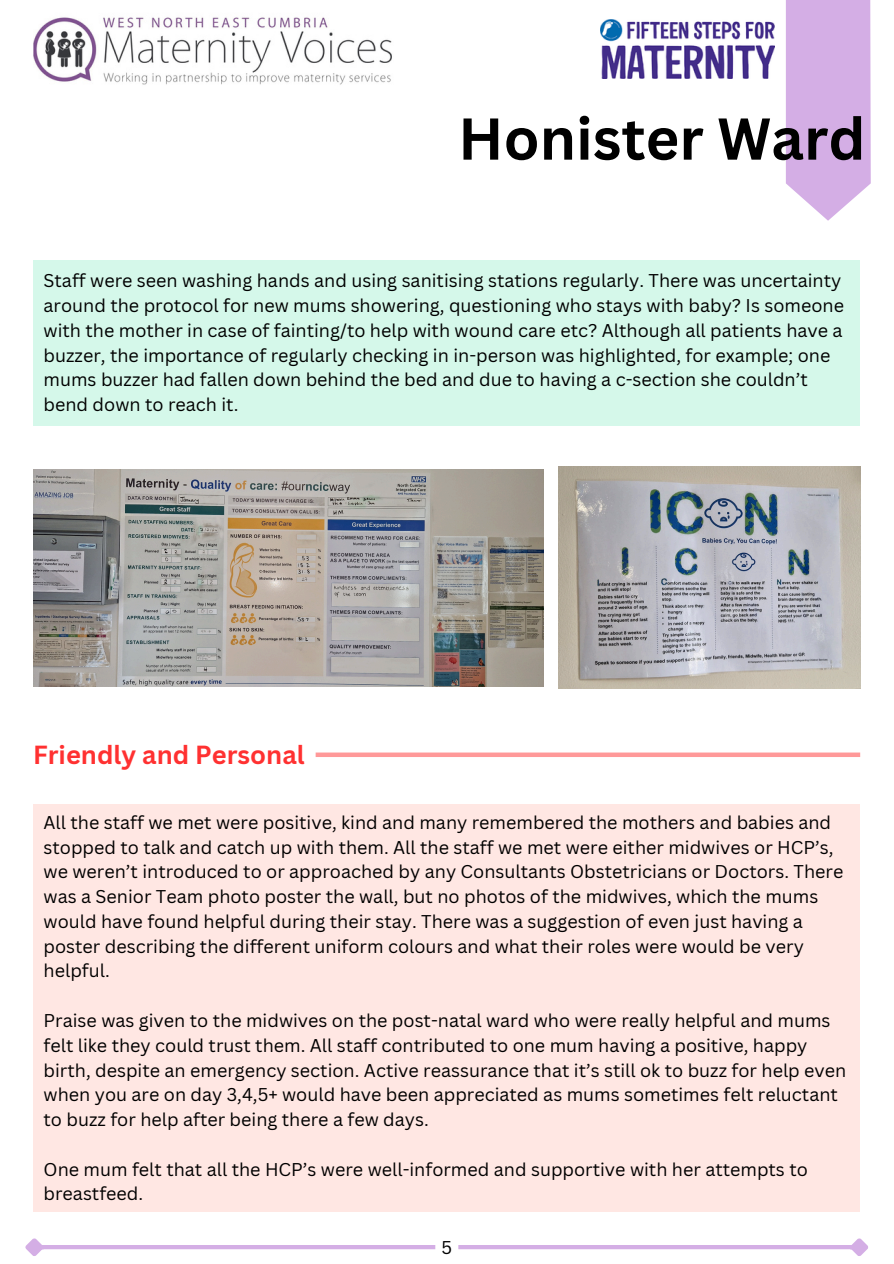
<style>
.page{position:relative;width:894px;height:1264px;background:#fff}
.page>*{position:absolute;margin:0;border:0;box-sizing:border-box;transform-origin:0 0}
.t1{font:700 57.6px "Canva Sans";color:#000}
.t2{font:700 25.5px "Canva Sans";color:#ff3131}
.t3{font:18px/24.8px "Canva Sans";color:#000}
</style>
<div class="page">
<div style="left:40px;top:1244px;width:813px;height:5px;background:#d4aee5"></div>
<svg style="left:25px;top:1238px;width:22px;height:18px"></svg>
<svg style="left:845px;top:1238px;width:23px;height:18px"></svg>
<svg style="left:785px;top:0;width:85px;height:221px;background:#d8b5e7"></svg>
<img style="left:600px;top:19px;width:173px;height:60px">
<img style="left:33px;top:17px;width:359px;height:68px">
<div style="left:33px;top:260px;width:826px;height:166px;background:#d5f8ea"></div>
<div style="left:33px;top:804px;width:826px;height:407px;background:#ffe7e3"></div>
<div style="left:315px;top:752px;width:544px;height:5px;background:#f99"></div>
<img style="left:33px;top:469px;width:510px;height:217px">
<img style="left:558px;top:467px;width:302px;height:221px">
<h1 class="t1" style="left:458px;top:98px;width:409px">Honister Ward</h1>
<p class="t3" style="left:44px;top:268px;width:801px">Staff were seen washing hands and using sanitising stations regularly. There was uncertainty around the protocol for new mums showering, questioning who stays with baby? Is someone with the mother in case of fainting/to help with wound care etc? Although all patients have a buzzer, the importance of regularly checking in in-person was highlighted, for example; one mums buzzer had fallen down behind the bed and due to having a c-section she couldn’t bend down to reach it.</p>
<p class="t2" style="left:33px;top:737px;width:273px">Friendly and Personal</p>
<p class="t3" style="left:44px;top:809px;width:801px">All the staff we met were positive, kind and many remembered the mothers and babies and stopped to talk and catch up with them. All the staff we met were either midwives or HCP’s, we weren’t introduced to or approached by any Consultants Obstetricians or Doctors. There was a Senior Team photo poster the wall, but no photos of the midwives, which the mums would have found helpful during their stay. There was a suggestion of even just having a poster describing the different uniform colours and what their roles were would be very helpful.</p>
<p class="t3" style="left:44px;top:1007px;width:804px">Praise was given to the midwives on the post-natal ward who were really helpful and mums felt like they could trust them. All staff contributed to one mum having a positive, happy birth, despite an emergency section. Active reassurance that it’s still ok to buzz for help even when you are on day 3,4,5+ would have been appreciated as mums sometimes felt reluctant to buzz for help after being there a few days.</p>
<p class="t3" style="left:44px;top:1156px;width:765px">One mum felt that all the HCP’s were well-informed and supportive with her attempts to breastfeed.</p>
<p class="t3" style="left:441px;top:1234px;width:12px">5</p>
</div>
